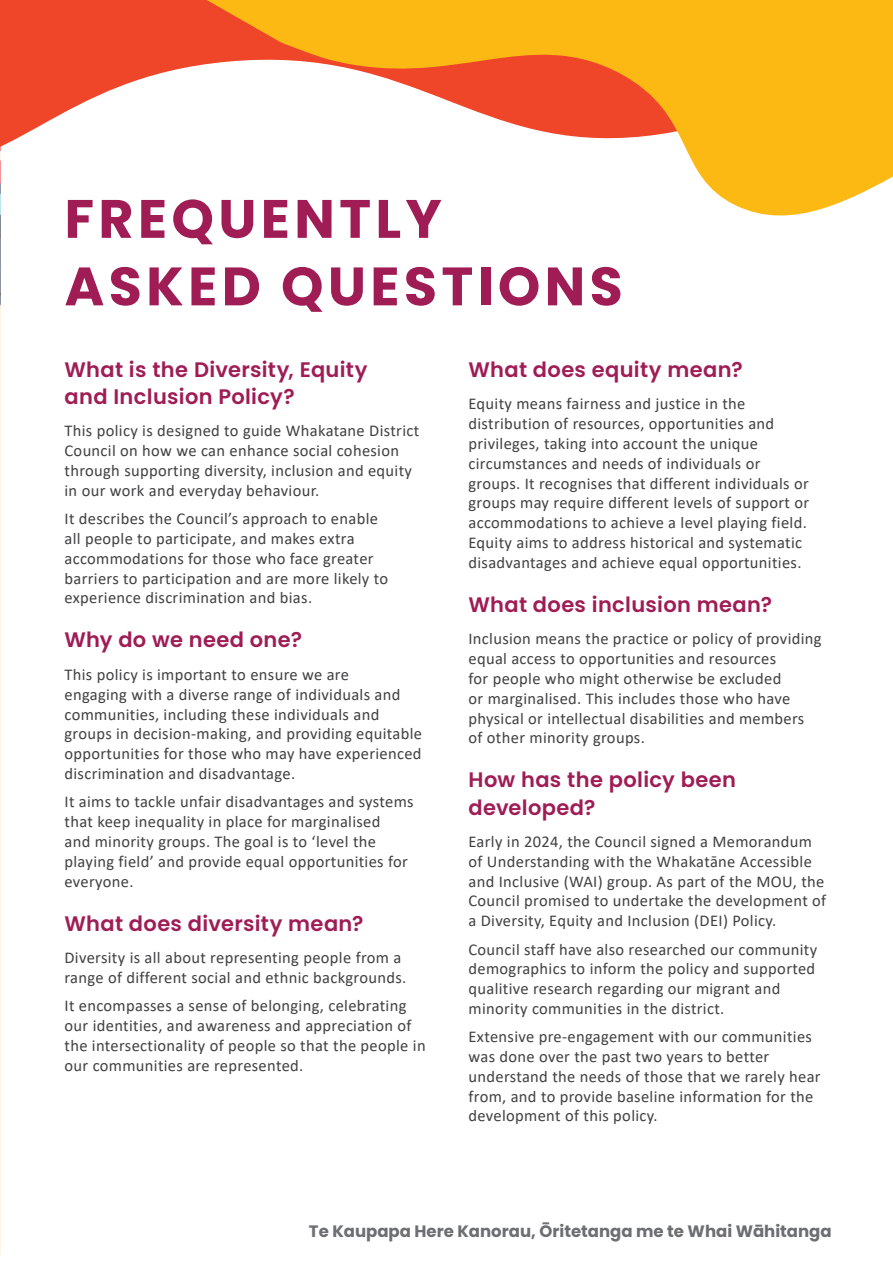
<style>
.page{position:relative;width:893px;height:1263px;background:#fff}
.page>*{position:absolute;margin:0;border:0;box-sizing:border-box;transform-origin:0 0}
.t1{font:700 54px/67.5px "Poppins";letter-spacing:.08em;color:#9f1c55}
.t2{font:600 21px/27px "Poppins";letter-spacing:.015em;color:#9f1c55}
.t3{font:16.5px/19.8px "Calibri";letter-spacing:.02em;color:#414042}
.t4{font:700 16.5px "Poppins";color:#6d6e71}
</style>
<div class="page">
<hr style="left:0;top:220px;width:1px;height:1034px;background:#fff5e4">
<svg style="left:0;top:179px;width:1px;height:127px"></svg>
<svg style="left:0;top:0;width:98px;height:179px;fill:#ef462a"></svg>
<svg style="left:98px;top:0;width:795px;height:216px"></svg>
<h1 class="t1" style="left:65px;top:185px;width:560px">FREQUENTLY<br>ASKED QUESTIONS</h1>
<p class="t2" style="left:65px;top:356px;width:304px">What is the Diversity, Equity and Inclusion Policy?</p>
<p class="t3" style="left:65px;top:421px;width:356px">This policy is designed to guide Whakatane District Council on how we can enhance social cohesion through supporting diversity, inclusion and equity in our work and everyday behaviour.</p>
<p class="t3" style="left:65px;top:508px;width:325px">It describes the Council’s approach to enable all people to participate, and makes extra accommodations for those who face greater barriers to participation and are more likely to experience discrimination and bias.</p>
<p class="t2" style="left:65px;top:627px;width:239px">Why do we need one?</p>
<p class="t3" style="left:65px;top:664px;width:359px">This policy is important to ensure we are<br>engaging with a diverse range of individuals and communities, including these individuals and groups in decision-making, and providing equitable opportunities for those who may have experienced discrimination and disadvantage.</p>
<p class="t3" style="left:65px;top:791px;width:351px">It aims to tackle unfair disadvantages and systems that keep inequality in place for marginalised<br>and minority groups. The goal is to ‘level the playing field’ and provide equal opportunities for everyone.</p>
<p class="t2" style="left:65px;top:910px;width:301px">What does diversity mean?</p>
<p class="t3" style="left:65px;top:947px;width:343px">Diversity is all about representing people from a range of different social and ethnic backgrounds.</p>
<p class="t3" style="left:65px;top:995px;width:363px">It encompasses a sense of belonging, celebrating our identities, and awareness and appreciation of the intersectionality of people so that the people in our communities are represented.</p>
<p class="t2" style="left:468px;top:356px;width:276px">What does equity mean?</p>
<p class="t3" style="left:468px;top:394px;width:342px">Equity means fairness and justice in the distribution of resources, opportunities and privileges, taking into account the unique circumstances and needs of individuals or groups. It recognises that different individuals or groups may require different levels of support or accommodations to achieve a level playing field.<br>Equity aims to address historical and systematic disadvantages and achieve equal opportunities.</p>
<p class="t2" style="left:468px;top:591px;width:305px">What does inclusion mean?</p>
<p class="t3" style="left:468px;top:629px;width:355px">Inclusion means the practice or policy of providing equal access to opportunities and resources<br>for people who might otherwise be excluded<br>or marginalised. This includes those who have physical or intellectual disabilities and members of other minority groups.</p>
<p class="t2" style="left:468px;top:767px;width:269px">How has the policy been developed?</p>
<p class="t3" style="left:468px;top:831px;width:359px">Early in 2024, the Council signed a Memorandum of Understanding with the Whakatāne Accessible and Inclusive (WAI) group. As part of the MOU, the Council promised to undertake the development of a Diversity, Equity and Inclusion (DEI) Policy.</p>
<p class="t3" style="left:468px;top:939px;width:350px">Council staff have also researched our community demographics to inform the policy and supported qualitive research regarding our migrant and minority communities in the district.</p>
<p class="t3" style="left:468px;top:1026px;width:354px">Extensive pre-engagement with our communities was done over the past two years to better understand the needs of those that we rarely hear from, and to provide baseline information for the development of this policy.</p>
<p class="t4" style="left:309px;top:1222px;width:524px">Te Kaupapa Here Kanorau, Ōritetanga me te Whai Wāhitanga</p>
</div>
